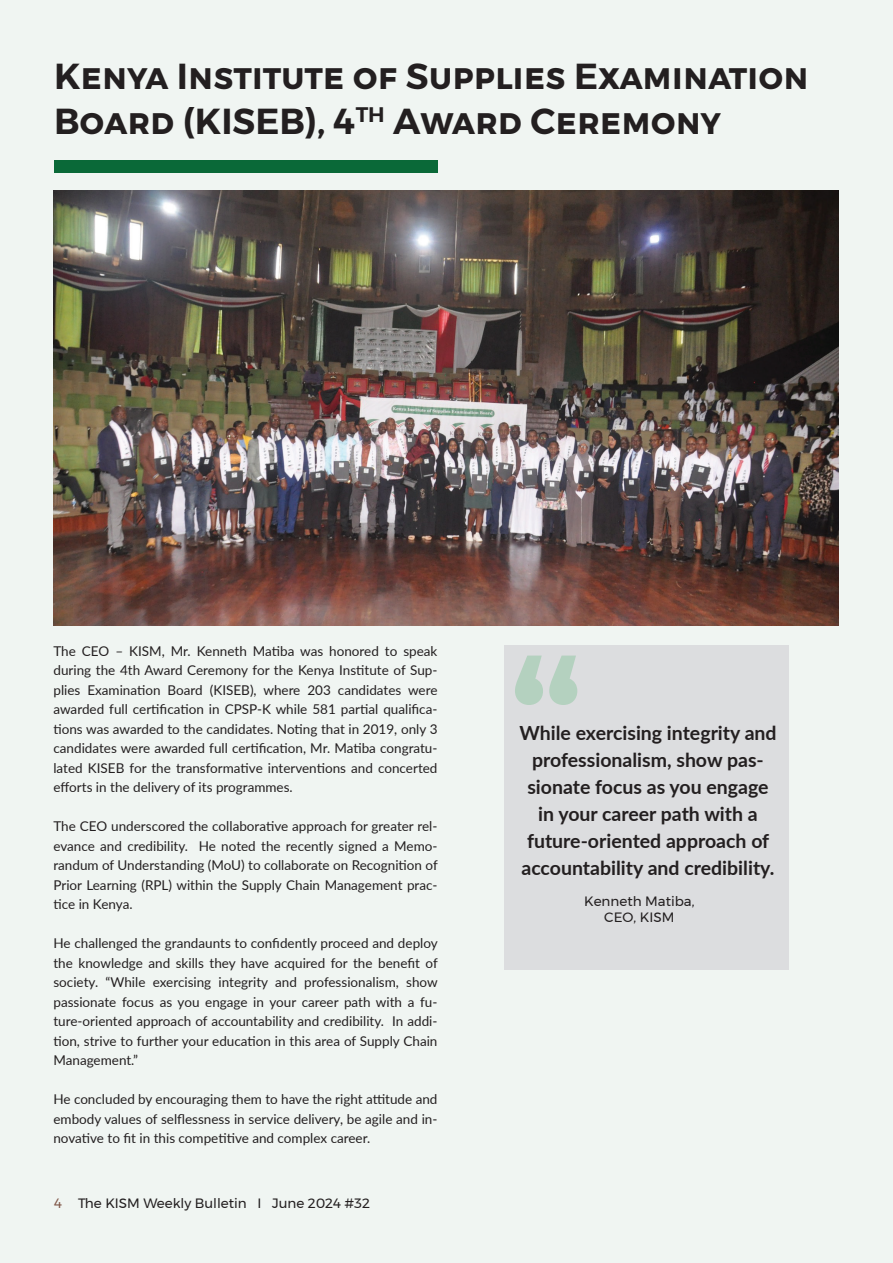
<style>
.page{position:relative;width:893px;height:1263px;background:#f0f5f2}
.page>*{position:absolute;margin:0;border:0;box-sizing:border-box;transform-origin:0 0}
.t1{font:600 36px/45px "Montserrat";color:#231f20}
.t2{font:700 19.5px/27px "Lato";color:#231f20;text-align:center}
.t3{font:13.5px/19.5px "Lato";color:#231f20;text-align:justify}
.t4{font:13.5px/16.2px "Montserrat";color:#231f20;text-align:center}
.s1{color:#805748}
</style>
<div class="page">
<img style="left:53px;top:191px;width:785px;height:435px">
<div style="left:504px;top:645px;width:285px;height:324px;background:#dcdddf"></div>
<div style="left:54px;top:160px;width:383px;height:13px;background:#0a6938"></div>
<svg style="left:549px;top:656px;width:28px;height:49px"></svg>
<svg style="left:515px;top:656px;width:28px;height:49px"></svg>
<h1 class="t1" style="left:54px;top:54px;width:756px">Kenya Institute of Supplies Examination<br>Board (KISEB), 4<sup>TH</sup> Award Ceremony</h1>
<p class="t3" style="left:53px;top:641px;width:386px">The CEO – KISM, Mr. Kenneth Matiba was honored to speak during the 4th Award Ceremony for the Kenya Institute of Sup&shy;plies Examination Board (KISEB), where 203 candidates were awarded full certification in CPSP-K while 581 partial qualifica&shy;tions was awarded to the candidates. Noting that in 2019, only 3 candidates were awarded full certification, Mr. Matiba congratu&shy;lated KISEB for the transformative interventions and concerted efforts in the delivery of its programmes.</p>
<p class="t3" style="left:53px;top:816px;width:386px">The CEO underscored the collaborative approach for greater rel&shy;evance and credibility. He noted the recently signed a Memo&shy;randum of Understanding (MoU) to collaborate on Recognition of Prior Learning (RPL) within the Supply Chain Management prac&shy;tice in Kenya.</p>
<p class="t3" style="left:53px;top:933px;width:386px">He challenged the grandaunts to confidently proceed and deploy the knowledge and skills they have acquired for the benefit of society. “While exercising integrity and professionalism, show passionate focus as you engage in your career path with a fu&shy;ture-oriented approach of accountability and credibility. In addi&shy;tion, strive to further your education in this area of Supply Chain Management.”</p>
<p class="t3" style="left:53px;top:1089px;width:385px">He concluded by encouraging them to have the right attitude and embody values of selflessness in service delivery, be agile and in&shy;novative to fit in this competitive and complex career.</p>
<p class="t4" style="left:54px;top:1195px;width:317px"><span class="s1">4</span> The KISM Weekly Bulletin I June 2024 #32</p>
<h2 class="t2" style="left:519px;top:719px;width:259px">While exercising integrity and professionalism, show pas&shy;sionate focus as you engage in your career path with a future-oriented approach of accountability and credibility.</h2>
<p class="t4" style="left:584px;top:893px;width:112px">Kenneth Matiba,<br>CEO, KISM</p>
</div>
